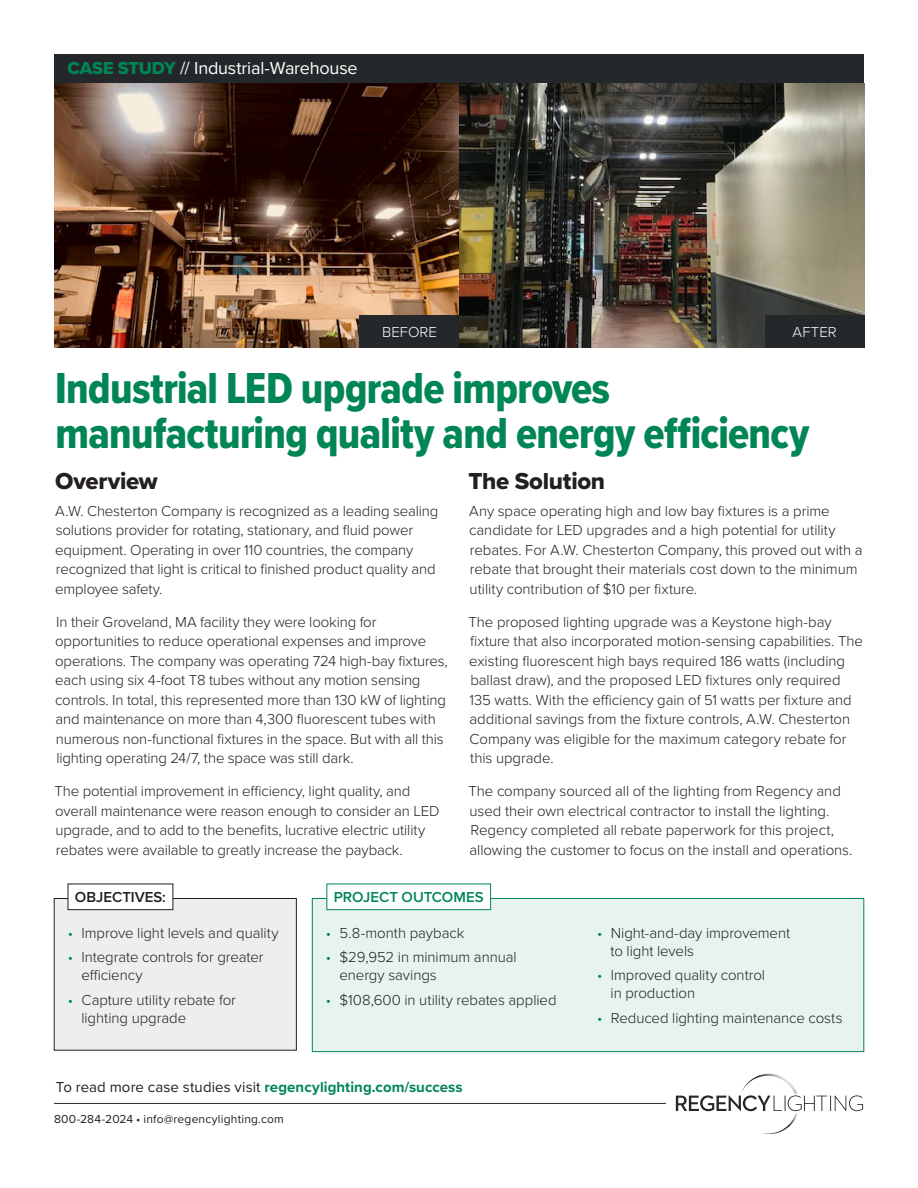
<style>
.page{position:relative;width:918px;height:1188px;background:#fff}
.page>*{position:absolute;margin:0;border:0;box-sizing:border-box;transform-origin:0 0}
.SS{font:45px/45px "Proxima Nova Cond Extrabld";letter-spacing:-.015em;color:#008655}
.SS-2{font:24px "Proxima Nova Extrabld";letter-spacing:-.01em;color:#231f20}
.Heading{font:18px "Proxima Nova";letter-spacing:-.01em;color:#fff}
.Body_Standard{font:300 15px/19.5px "Proxima Nova";letter-spacing:-.005em;color:#231f20}
.Addresses{font:700 15px "Proxima Nova";letter-spacing:.005em;color:#008655}
.Subtitle{font:600 15px "Proxima Nova";letter-spacing:-.005em;color:#008655}
.t1{font:300 15px "Proxima Nova";letter-spacing:.005em;color:#fff}
.Subtitle-2{font:600 15px "Proxima Nova";color:#231f20}
.Addresses-2{font:12px "Proxima Nova";letter-spacing:.015em;color:#231f20}
.s1{font-family:"Proxima Nova Extrabld";color:#008655}
.s2{color:#008655}
.s3{font-weight:400;color:#231f20}
</style>
<div class="page">
<div style="left:312px;top:898px;width:552px;height:154px;background:#e6f3ee"></div>
<div style="left:312px;top:898px;width:552px;height:154px;border:1px solid #008655"></div>
<div style="left:54px;top:54px;width:810px;height:29px;background:#25282a"></div>
<img style="left:54px;top:83px;width:405px;height:264px">
<img style="left:459px;top:83px;width:405px;height:264px">
<div style="left:360px;top:315px;width:99px;height:32px;background:#25282a"></div>
<div style="left:765px;top:315px;width:99px;height:32px;background:#25282a"></div>
<div style="left:54px;top:898px;width:242px;height:152px;background:#eceeef"></div>
<div style="left:54px;top:898px;width:243px;height:152px;border:1px solid #231f20"></div>
<div style="left:68px;top:884px;width:105px;height:26px;background:#fff"></div>
<div style="left:68px;top:884px;width:105px;height:26px;border:1px solid #231f20"></div>
<div style="left:327px;top:884px;width:164px;height:26px;background:#fff"></div>
<div style="left:327px;top:884px;width:164px;height:26px;border:1px solid #008655"></div>
<svg style="left:676px;top:1074px;width:187px;height:60px"></svg>
<hr style="left:54px;top:1103px;width:612px;height:1px;background:#25282a">
<p class="Heading" style="left:68px;top:55px;width:292px"><span class="s1">CASE STUDY</span> // Industrial-Warehouse</p>
<p class="t1" style="left:382px;top:321px;width:56px">BEFORE</p>
<p class="t1" style="left:793px;top:321px;width:46px">AFTER</p>
<p class="SS" style="left:55px;top:365px;width:756px">Industrial LED upgrade improves manufacturing quality and energy efficiency</p>
<p class="SS-2" style="left:55px;top:463px;width:104px">Overview</p>
<p class="Body_Standard" style="left:55px;top:500px;width:385px">A.W. Chesterton Company is recognized as a leading sealing solutions provider for rotating, stationary, and fluid power equipment. Operating in over 110 countries, the company recognized that light is critical to finished product quality and employee safety.</p>
<p class="Body_Standard" style="left:55px;top:611px;width:394px">In their Groveland, MA facility they were looking for opportunities to reduce operational expenses and improve operations. The company was operating 724 high-bay fixtures, each using six 4-foot T8 tubes without any motion sensing controls. In total, this represented more than 130 kW of lighting and maintenance on more than 4,300 fluorescent tubes with numerous non-functional fixtures in the space. But with all this lighting operating 24/7, the space was still dark.</p>
<p class="Body_Standard" style="left:55px;top:780px;width:386px">The potential improvement in efficiency, light quality, and overall maintenance were reason enough to consider an LED upgrade, and to add to the benefits, lucrative electric utility rebates were available to greatly increase the payback.</p>
<p class="SS-2" style="left:469px;top:463px;width:138px">The Solution</p>
<p class="Body_Standard" style="left:469px;top:500px;width:395px">Any space operating high and low bay fixtures is a prime candidate for LED upgrades and a high potential for utility rebates. For A.W. Chesterton Company, this proved out with a rebate that brought their materials cost down to the minimum utility contribution of $10 per fixture.</p>
<p class="Body_Standard" style="left:469px;top:611px;width:396px">The proposed lighting upgrade was a Keystone high-bay fixture that also incorporated motion-sensing capabilities. The existing fluorescent high bays required 186 watts (including ballast draw), and the proposed LED fixtures only required 135 watts. With the efficiency gain of 51 watts per fixture and additional savings from the fixture controls, A.W. Chesterton Company was eligible for the maximum category rebate for this upgrade.</p>
<p class="Body_Standard" style="left:469px;top:780px;width:385px">The company sourced all of the lighting from Regency and used their own electrical contractor to install the lighting.<br>Regency completed all rebate paperwork for this project, allowing the customer to focus on the install and operations.</p>
<p class="Subtitle-2" style="left:75px;top:886px;width:93px">OBJECTIVES:</p>
<p class="Subtitle" style="left:334px;top:886px;width:151px">PROJECT OUTCOMES</p>
<p class="Body_Standard" style="left:68px;top:922px;width:212px"><span class="s2">•</span> Improve light levels and quality</p>
<p class="Body_Standard" style="left:81px;top:947px;width:184px;line-height:18px;text-indent:-14px"><span class="s2">•</span> Integrate controls for greater efficiency</p>
<p class="Body_Standard" style="left:81px;top:990px;width:156px;line-height:18px;text-indent:-14px"><span class="s2">•</span> Capture utility rebate for lighting upgrade</p>
<p class="Body_Standard" style="left:326px;top:922px;width:140px"><span class="s2">•</span> 5.8-month payback</p>
<p class="Body_Standard" style="left:339px;top:947px;width:179px;line-height:18px;text-indent:-14px"><span class="s2">•</span> $29,952 in minimum annual energy savings</p>
<p class="Body_Standard" style="left:326px;top:989px;width:232px"><span class="s2">•</span> $108,600 in utility rebates applied</p>
<p class="Addresses" style="left:56px;top:1076px;width:408px"><span class="s3">To read more case studies visit</span> regencylighting.com/success</p>
<p class="Addresses-2" style="left:54px;top:1110px;width:231px">800-284-2024 • info@regencylighting.com</p>
<p class="Body_Standard" style="left:611px;top:923px;width:181px;line-height:18px;text-indent:-14px"><span class="s2">•</span> Night-and-day improvement to light levels</p>
<p class="Body_Standard" style="left:611px;top:965px;width:156px;line-height:18px;text-indent:-14px"><span class="s2">•</span> Improved quality control in production</p>
<p class="Body_Standard" style="left:597px;top:1007px;width:247px"><span class="s2">•</span> Reduced lighting maintenance costs</p>
</div>
